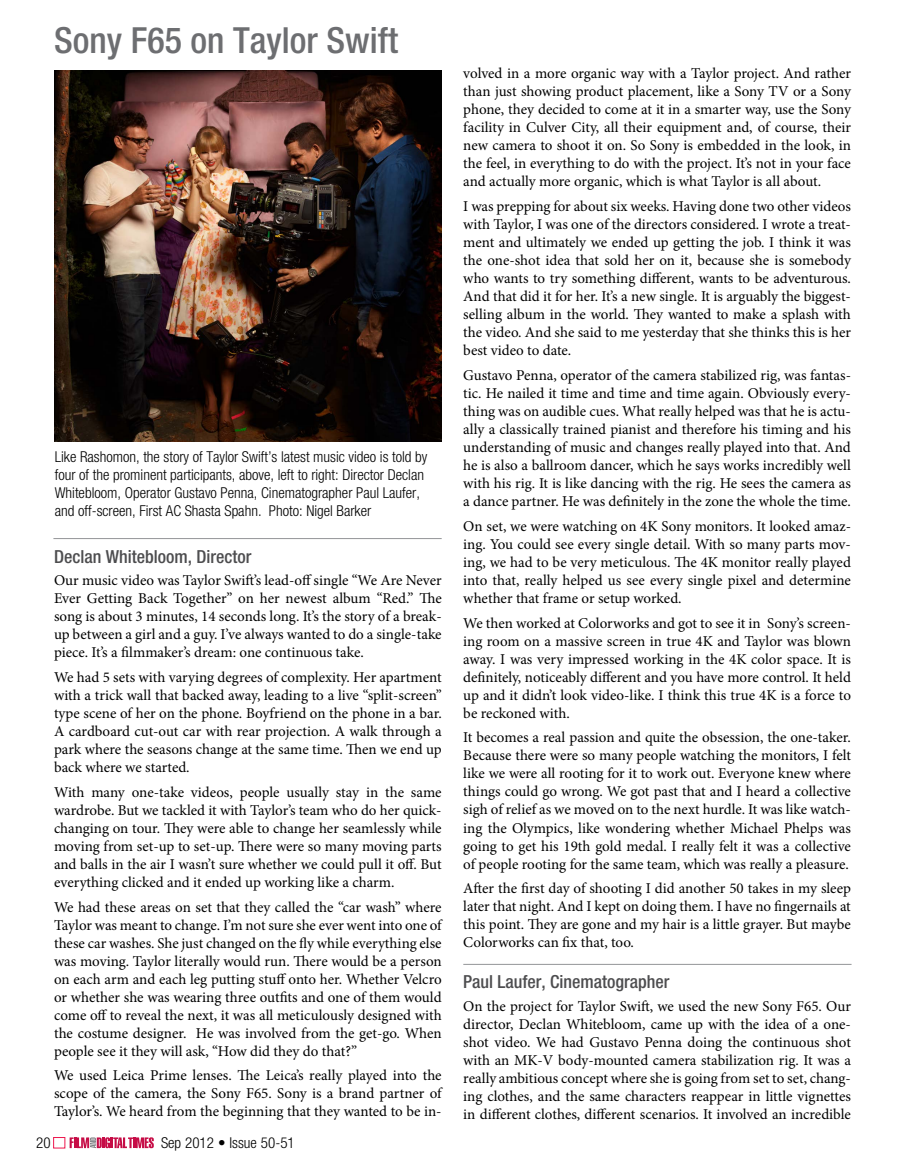
<style>
.page{position:relative;width:905px;height:1175px;background:#fff}
.page>*{position:absolute;margin:0;border:0;box-sizing:border-box;transform-origin:0 0}
.t1{font:500 condensed 36px "Helvetica Neue LT Std";color:#6d6e71}
.t2{font:500 condensed 18px "Helvetica Neue LT Std";color:#4d4d4f}
.t3{font:15px/18px "Minion Pro";color:#000;text-align:justify}
.t4{font:300 condensed 15px/18px "Helvetica Neue LT Std";color:#000}
</style>
<div class="page">
<svg style="left:70px;top:1137px;width:84px;height:11px"></svg>
<div style="left:53px;top:1137px;width:12px;height:11px;border:1px solid #ed174e"></div>
<img style="left:54px;top:70px;width:387px;height:371px">
<hr style="left:53px;top:538px;width:388px;height:1px;background:#939598">
<hr style="left:463px;top:964px;width:388px;height:1px;background:#939598">
<h1 class="t1" style="left:54px;top:18px;width:345px">Sony F65 on Taylor Swift</h1>
<p class="t4" style="left:55px;top:448px;width:374px">Like Rashomon, the story of Taylor Swift’s latest music video is told by four of the prominent participants, above, left to right: Director Declan Whitebloom, Operator Gustavo Penna, Cinematographer Paul Laufer, and off-screen, First AC Shasta Spahn. Photo: Nigel Barker</p>
<p class="t2" style="left:54px;top:545px;width:199px">Declan Whitebloom, Director</p>
<p class="t3" style="left:54px;top:571px;width:389px">Our music video was Taylor Swift’s lead-off single “We Are Never Ever Getting Back Together” on her newest album “Red.” The song is about 3 minutes, 14 seconds long. It’s the story of a break&shy;up between a girl and a guy. I’ve always wanted to do a single-take piece. It’s a filmmaker’s dream: one continuous take.</p>
<p class="t3" style="left:54px;top:668px;width:389px">We had 5 sets with varying degrees of complexity. Her apartment with a trick wall that backed away, leading to a live “split-screen” type scene of her on the phone. Boyfriend on the phone in a bar.<br>A cardboard cut-out car with rear projection. A walk through a park where the seasons change at the same time. Then we end up back where we started.</p>
<p class="t3" style="left:54px;top:783px;width:389px">With many one-take videos, people usually stay in the same wardrobe. But we tackled it with Taylor’s team who do her quick&shy;changing on tour. They were able to change her seamlessly while moving from set-up to set-up. There were so many moving parts and balls in the air I wasn’t sure whether we could pull it off. But everything clicked and it ended up working like a charm.</p>
<p class="t3" style="left:54px;top:897px;width:389px">We had these areas on set that they called the “car wash” where Taylor was meant to change. I’m not sure she ever went into one of these car washes. She just changed on the fly while everything else was moving. Taylor literally would run. There would be a person on each arm and each leg putting stuff onto her. Whether Velcro or whether she was wearing three outfits and one of them would come off to reveal the next, it was all meticulously designed with the costume designer. He was involved from the get-go. When people see it they will ask, “How did they do that?”</p>
<p class="t3" style="left:54px;top:1066px;width:389px">We used Leica Prime lenses. The Leica’s really played into the scope of the camera, the Sony F65. Sony is a brand partner of Taylor’s. We heard from the beginning that they wanted to be in-</p>
<p class="t4" style="left:36px;top:1133px;width:16px">20</p>
<p class="t4" style="left:161px;top:1133px;width:135px">Sep 2012 • Issue 50-51</p>
<p class="t3" style="left:463px;top:65px;width:389px">volved in a more organic way with a Taylor project. And rather than just showing product placement, like a Sony TV or a Sony phone, they decided to come at it in a smarter way, use the Sony facility in Culver City, all their equipment and, of course, their new camera to shoot it on. So Sony is embedded in the look, in the feel, in everything to do with the project. It’s not in your face and actually more organic, which is what Taylor is all about.</p>
<p class="t3" style="left:463px;top:197px;width:389px">I was prepping for about six weeks. Having done two other videos with Taylor, I was one of the directors considered. I wrote a treat&shy;ment and ultimately we ended up getting the job. I think it was the one-shot idea that sold her on it, because she is somebody who wants to try something different, wants to be adventurous.<br>And that did it for her. It’s a new single. It is arguably the biggest&shy;selling album in the world. They wanted to make a splash with the video. And she said to me yesterday that she thinks this is her best video to date.</p>
<p class="t3" style="left:463px;top:366px;width:389px">Gustavo Penna, operator of the camera stabilized rig, was fantas&shy;tic. He nailed it time and time and time again. Obviously every&shy;thing was on audible cues. What really helped was that he is actu&shy;ally a classically trained pianist and therefore his timing and his understanding of music and changes really played into that. And he is also a ballroom dancer, which he says works incredibly well with his rig. It is like dancing with the rig. He sees the camera as a dance partner. He was definitely in the zone the whole the time.</p>
<p class="t3" style="left:463px;top:517px;width:389px">On set, we were watching on 4K Sony monitors. It looked amaz&shy;ing. You could see every single detail. With so many parts mov&shy;ing, we had to be very meticulous. The 4K monitor really played into that, really helped us see every single pixel and determine whether that frame or setup worked.</p>
<p class="t3" style="left:463px;top:614px;width:389px">We then worked at Colorworks and got to see it in Sony’s screen&shy;ing room on a massive screen in true 4K and Taylor was blown away. I was very impressed working in the 4K color space. It is definitely, noticeably different and you have more control. It held up and it didn’t look video-like. I think this true 4K is a force to be reckoned with.</p>
<p class="t3" style="left:463px;top:728px;width:389px">It becomes a real passion and quite the obsession, the one-taker.<br>Because there were so many people watching the monitors, I felt like we were all rooting for it to work out. Everyone knew where things could go wrong. We got past that and I heard a collective sigh of relief as we moved on to the next hurdle. It was like watch&shy;ing the Olympics, like wondering whether Michael Phelps was going to get his 19th gold medal. I really felt it was a collective of people rooting for the same team, which was really a pleasure.</p>
<p class="t3" style="left:463px;top:879px;width:389px">After the first day of shooting I did another 50 takes in my sleep later that night. And I kept on doing them. I have no fingernails at this point. They are gone and my hair is a little grayer. But maybe Colorworks can fix that, too.</p>
<p class="t2" style="left:463px;top:971px;width:208px">Paul Laufer, Cinematographer</p>
<p class="t3" style="left:463px;top:997px;width:389px">On the project for Taylor Swift, we used the new Sony F65. Our director, Declan Whitebloom, came up with the idea of a one&shy;shot video. We had Gustavo Penna doing the continuous shot with an MK-V body-mounted camera stabilization rig. It was a really ambitious concept where she is going from set to set, chang&shy;ing clothes, and the same characters reappear in little vignettes in different clothes, different scenarios. It involved an incredible</p>
</div>
